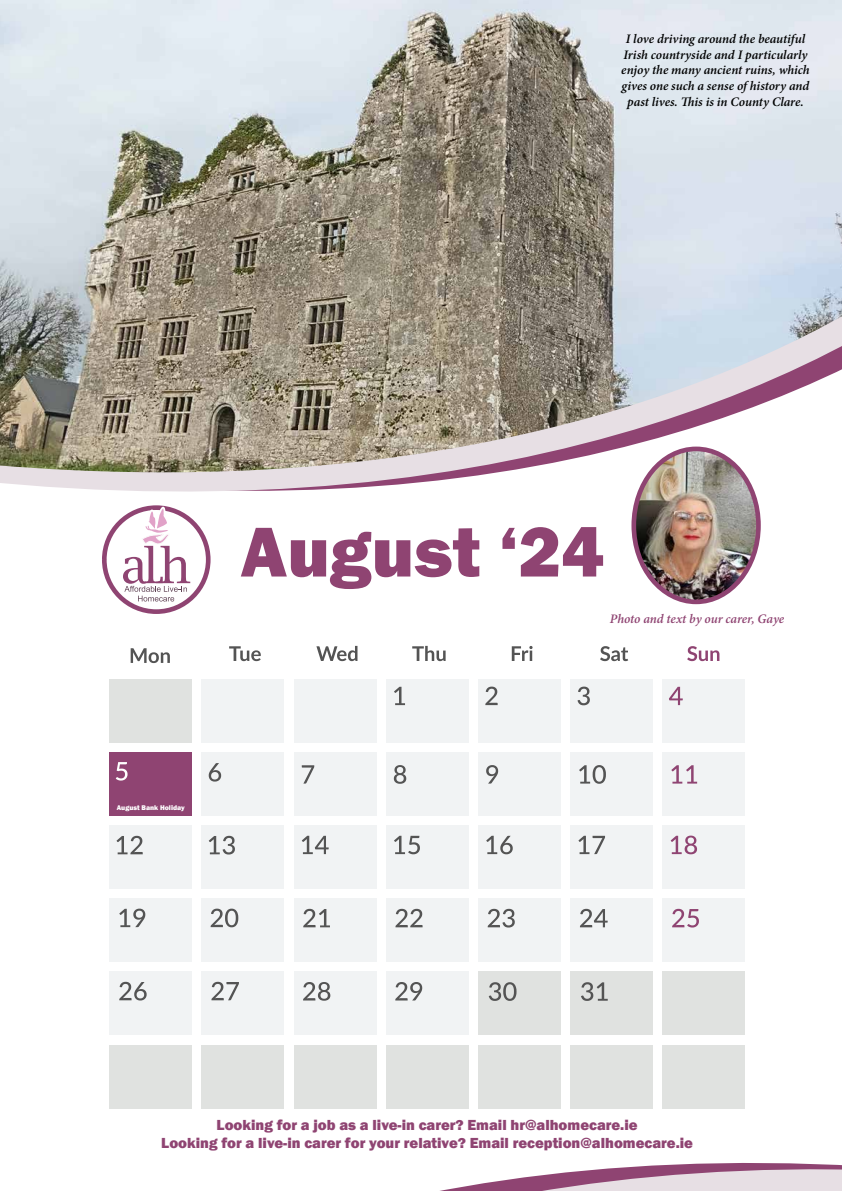
<style>
.page{position:relative;width:842px;height:1191px;background:#fff}
.page>*{position:absolute;margin:0;border:0;box-sizing:border-box;transform-origin:0 0}
.t1{font:800 73px "Franklin Gothic";color:#8f4472}
.t2{font:800 15px/18px "Franklin Gothic";color:#8f4472;text-align:center}
.t3{font:italic 600 13px/15.6px "Minion Pro";letter-spacing:-.005em;color:#000101;text-align:center}
.t4{font:italic 600 13px "Minion Pro";letter-spacing:-.005em;color:#8f4472}
.t5{font:800 7px "Franklin Gothic";color:#fff}
</style>
<div class="page">
<svg style="left:109px;top:1107px;width:636px;height:2px"></svg>
<svg style="left:440px;top:1163px;width:402px;height:28px"></svg>
<svg style="left:104px;top:507px;width:104px;height:104px"></svg>
<div style="left:102px;top:505px;width:109px;height:109px;border:5px solid #8f4472;border-radius:50%"></div>
<svg style="left:123px;top:527px;width:67px;height:74px"></svg>
<img style="left:637px;top:527px;width:121px;height:74px">
<div style="left:631px;top:446px;width:130px;height:158px;border:5px solid #8f4472;border-radius:50%"></div>
<svg style="left:113px;top:496px;width:648px;height:31px"></svg>
<img style="left:0;top:0;width:842px;height:496px">
<svg style="left:131px;top:648px;width:39px;height:15px"></svg>
<div style="left:662px;top:1044px;width:83px;height:64px;background:#e0e2e0"></div>
<div style="left:570px;top:1044px;width:83px;height:64px;background:#e0e2e0"></div>
<div style="left:478px;top:1044px;width:83px;height:64px;background:#e0e2e0"></div>
<div style="left:386px;top:1044px;width:83px;height:64px;background:#e0e2e0"></div>
<div style="left:294px;top:1044px;width:82px;height:64px;background:#e0e2e0"></div>
<div style="left:202px;top:1044px;width:82px;height:64px;background:#e0e2e0"></div>
<div style="left:109px;top:1044px;width:83px;height:64px;background:#e0e2e0"></div>
<div style="left:662px;top:971px;width:83px;height:64px;background:#e0e2e0"></div>
<div style="left:570px;top:971px;width:83px;height:64px;background:#e0e2e0"></div>
<div style="left:478px;top:971px;width:83px;height:64px;background:#e0e2e0"></div>
<div style="left:386px;top:971px;width:83px;height:64px;background:#f1f3f4"></div>
<div style="left:294px;top:971px;width:82px;height:64px;background:#f1f3f4"></div>
<div style="left:202px;top:971px;width:82px;height:64px;background:#f1f3f4"></div>
<div style="left:109px;top:971px;width:83px;height:64px;background:#f1f3f4"></div>
<div style="left:662px;top:898px;width:83px;height:64px;background:#f1f3f4"></div>
<div style="left:570px;top:898px;width:83px;height:64px;background:#f1f3f4"></div>
<div style="left:478px;top:898px;width:83px;height:64px;background:#f1f3f4"></div>
<div style="left:386px;top:898px;width:83px;height:64px;background:#f1f3f4"></div>
<div style="left:294px;top:898px;width:82px;height:64px;background:#f1f3f4"></div>
<div style="left:202px;top:898px;width:82px;height:64px;background:#f1f3f4"></div>
<div style="left:109px;top:898px;width:83px;height:64px;background:#f1f3f4"></div>
<div style="left:662px;top:825px;width:83px;height:64px;background:#f1f3f4"></div>
<div style="left:570px;top:825px;width:83px;height:64px;background:#f1f3f4"></div>
<div style="left:478px;top:825px;width:83px;height:64px;background:#f1f3f4"></div>
<div style="left:386px;top:825px;width:83px;height:64px;background:#f1f3f4"></div>
<div style="left:294px;top:825px;width:82px;height:64px;background:#f1f3f4"></div>
<div style="left:202px;top:825px;width:82px;height:64px;background:#f1f3f4"></div>
<div style="left:109px;top:825px;width:83px;height:64px;background:#f1f3f4"></div>
<div style="left:662px;top:752px;width:83px;height:63px;background:#f1f3f4"></div>
<div style="left:570px;top:752px;width:83px;height:63px;background:#f1f3f4"></div>
<div style="left:478px;top:752px;width:83px;height:63px;background:#f1f3f4"></div>
<div style="left:386px;top:752px;width:83px;height:63px;background:#f1f3f4"></div>
<div style="left:294px;top:752px;width:82px;height:63px;background:#f1f3f4"></div>
<div style="left:202px;top:752px;width:82px;height:63px;background:#f1f3f4"></div>
<div style="left:109px;top:752px;width:83px;height:63px;background:#8f4472"></div>
<div style="left:662px;top:678px;width:83px;height:64px;background:#f1f3f4"></div>
<div style="left:570px;top:678px;width:83px;height:64px;background:#f1f3f4"></div>
<div style="left:478px;top:678px;width:83px;height:64px;background:#f1f3f4"></div>
<div style="left:386px;top:678px;width:83px;height:64px;background:#f1f3f4"></div>
<div style="left:294px;top:678px;width:82px;height:64px;background:#f1f3f4"></div>
<div style="left:202px;top:678px;width:82px;height:64px;background:#f1f3f4"></div>
<div style="left:109px;top:678px;width:83px;height:64px;background:#e0e2e0"></div>
<svg style="left:229px;top:646px;width:32px;height:15px"></svg>
<svg style="left:316px;top:646px;width:41px;height:15px"></svg>
<svg style="left:412px;top:646px;width:34px;height:15px"></svg>
<svg style="left:512px;top:646px;width:21px;height:15px"></svg>
<svg style="left:600px;top:646px;width:28px;height:15px"></svg>
<svg style="left:687px;top:646px;width:32px;height:15px"></svg>
<svg style="left:394px;top:687px;width:11px;height:18px"></svg>
<svg style="left:485px;top:686px;width:13px;height:19px"></svg>
<svg style="left:577px;top:686px;width:13px;height:19px"></svg>
<svg style="left:669px;top:687px;width:14px;height:18px"></svg>
<svg style="left:116px;top:762px;width:12px;height:18px"></svg>
<svg style="left:209px;top:763px;width:12px;height:18px"></svg>
<svg style="left:302px;top:765px;width:12px;height:18px"></svg>
<svg style="left:394px;top:765px;width:12px;height:19px"></svg>
<svg style="left:486px;top:765px;width:12px;height:18px"></svg>
<svg style="left:579px;top:765px;width:27px;height:18px"></svg>
<svg style="left:671px;top:765px;width:26px;height:18px"></svg>
<svg style="left:116px;top:835px;width:27px;height:19px"></svg>
<svg style="left:209px;top:835px;width:26px;height:19px"></svg>
<svg style="left:302px;top:835px;width:27px;height:19px"></svg>
<svg style="left:394px;top:835px;width:26px;height:19px"></svg>
<svg style="left:486px;top:835px;width:27px;height:19px"></svg>
<svg style="left:578px;top:835px;width:27px;height:19px"></svg>
<svg style="left:671px;top:835px;width:26px;height:19px"></svg>
<svg style="left:119px;top:908px;width:26px;height:19px"></svg>
<svg style="left:211px;top:908px;width:27px;height:19px"></svg>
<svg style="left:303px;top:908px;width:27px;height:19px"></svg>
<svg style="left:395px;top:908px;width:28px;height:19px"></svg>
<svg style="left:488px;top:908px;width:27px;height:19px"></svg>
<svg style="left:580px;top:908px;width:28px;height:19px"></svg>
<svg style="left:672px;top:908px;width:27px;height:19px"></svg>
<svg style="left:119px;top:981px;width:28px;height:19px"></svg>
<svg style="left:211px;top:981px;width:28px;height:19px"></svg>
<svg style="left:303px;top:982px;width:27px;height:18px"></svg>
<svg style="left:395px;top:982px;width:27px;height:18px"></svg>
<svg style="left:489px;top:982px;width:27px;height:19px"></svg>
<svg style="left:581px;top:982px;width:27px;height:19px"></svg>
<p class="t3" style="left:621px;top:31px;width:190px">I love driving around the beautiful Irish countryside and I particularly enjoy the many ancient ruins, which gives one such a sense of history and past lives. This is in County Clare.</p>
<h1 class="t1" style="left:241px;top:505px;width:365px">August ‘24</h1>
<p class="t5" style="left:117px;top:803px;width:69px">August Bank Holiday</p>
<p class="t4" style="left:610px;top:610px;width:176px">Photo and text by our carer, Gaye</p>
<p class="t2" style="left:161px;top:1116px;width:533px">Looking for a job as a live-in carer? Email hr@alhomecare.ie<br>Looking for a live-in carer for your relative? Email reception@alhomecare.ie</p>
</div>
